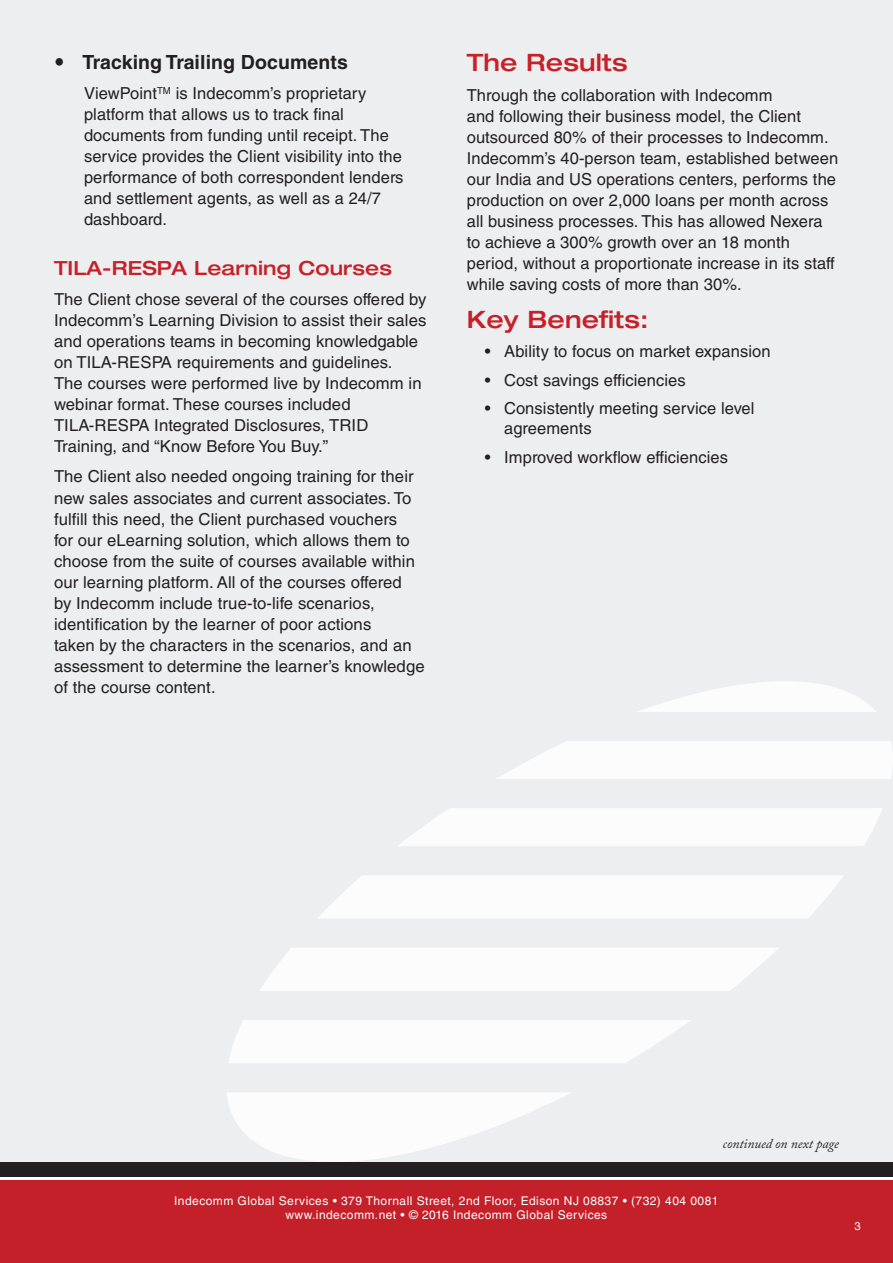
<style>
.page{position:relative;width:893px;height:1263px;background:#edeeef}
.page>*{position:absolute;margin:0;border:0;box-sizing:border-box;transform-origin:0 0}
.t1{font:500 expanded 24px "Helvetica Neue LT Std";letter-spacing:.005em;color:#c62129}
.t2{font:700 19.5px "Helvetica LT Std";letter-spacing:.005em;color:#231f20}
.t3{font:500 expanded 19.5px "Helvetica Neue LT Std";letter-spacing:.005em;color:#c62129}
.t4{font:16.5px/21px "Helvetica LT Std";letter-spacing:.005em;color:#231f20}
.t5{font:italic 13.5px "Adobe Caslon Pro";color:#231f20}
.t6{font:12px/14.4px "Helvetica LT Std";letter-spacing:.04em;color:#fff;text-align:center}
.t7{font:11.25px "Helvetica LT Std";color:#fff}
</style>
<div class="page">
<svg style="left:318px;top:876px;width:525px;height:42px"></svg>
<svg style="left:497px;top:741px;width:396px;height:38px"></svg>
<svg style="left:638px;top:682px;width:238px;height:30px"></svg>
<svg style="left:229px;top:1020px;width:461px;height:43px"></svg>
<div style="left:398px;top:808px;width:484px;height:38px;background:#fcfcfc"></div>
<svg style="left:260px;top:948px;width:518px;height:43px"></svg>
<svg style="left:227px;top:1093px;width:342px;height:69px"></svg>
<svg style="left:0;top:1176px;width:893px;height:4px;fill:#fff"></svg>
<div style="left:0;top:1180px;width:893px;height:83px;background:#c42029"></div>
<div style="left:0;top:1162px;width:893px;height:14px;background:#231f20"></div>
<p class="t2" style="left:83px;top:50px;width:267px">Tracking Trailing Documents</p>
<p class="t4" style="left:84px;top:83px;width:321px">ViewPoint<sup>TM</sup> is Indecomm’s proprietary platform that allows us to track final documents from funding until receipt. The service provides the Client visibility into the performance of both correspondent lenders and settlement agents, as well as a 24/7 dashboard.</p>
<p class="t3" style="left:54px;top:256px;width:339px">TILA-RESPA Learning Courses</p>
<p class="t4" style="left:54px;top:289px;width:374px">The Client chose several of the courses offered by Indecomm’s Learning Division to assist their sales and operations teams in becoming knowledgable on TILA-RESPA requirements and guidelines.<br>The courses were performed live by Indecomm in webinar format. These courses included TILA-RESPA Integrated Disclosures, TRID Training, and “Know Before You Buy.”</p>
<p class="t4" style="left:54px;top:466px;width:372px">The Client also needed ongoing training for their new sales associates and current associates. To fulfill this need, the Client purchased vouchers<br>for our eLearning solution, which allows them to choose from the suite of courses available within our learning platform. All of the courses offered<br>by Indecomm include true-to-life scenarios, identification by the learner of poor actions<br>taken by the characters in the scenarios, and an assessment to determine the learner’s knowledge of the course content.</p>
<p class="t1" style="left:467px;top:48px;width:162px">The Results</p>
<p class="t4" style="left:467px;top:85px;width:373px">Through the collaboration with Indecomm<br>and following their business model, the Client outsourced 80% of their processes to Indecomm.<br>Indecomm’s 40-person team, established between our India and US operations centers, performs the production on over 2,000 loans per month across all business processes. This has allowed Nexera to achieve a 300% growth over an 18 month period, without a proportionate increase in its staff while saving costs of more than 30%.</p>
<p class="t1" style="left:467px;top:305px;width:183px">Key Benefits:</p>
<p class="t4" style="left:485px;top:341px;width:287px">• Ability to focus on market expansion</p>
<p class="t4" style="left:485px;top:369px;width:202px">• Cost savings efficiencies</p>
<p class="t4" style="left:504px;top:399px;width:252px;line-height:19.8px;text-indent:-20px">• Consistently meeting service level agreements</p>
<p class="t4" style="left:485px;top:447px;width:245px">• Improved workflow efficiencies</p>
<p class="t5" style="left:723px;top:1135px;width:118px">continued on next page</p>
<p class="t6" style="left:174px;top:1193px;width:546px">Indecomm Global Services • 379 Thornall Street, 2nd Floor, Edison NJ 08837 • (732) 404 0081 www.indecomm.net • © 2016 Indecomm Global Services</p>
<p class="t7" style="left:854px;top:1219px;width:8px">3</p>
</div>
